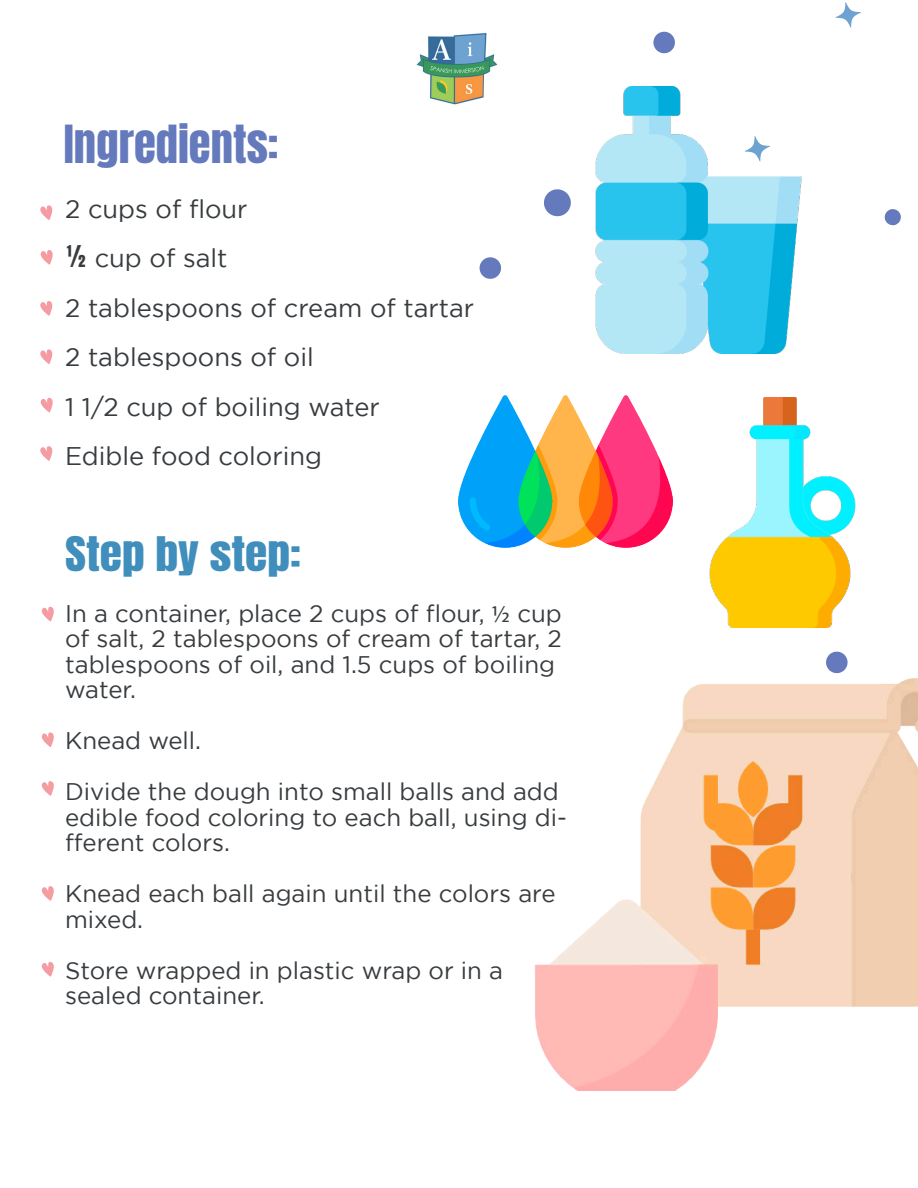
<style>
.page{position:relative;width:918px;height:1188px;background:#fff}
.page>*{position:absolute;margin:0;border:0;box-sizing:border-box;transform-origin:0 0}
.t1{font:44.7px "Anton";color:#647abc}
.t2{font:40.5px "Anton";color:#3f8ebc;scale:1.12 1}
.t3{font:25.5px/49.5px "Gotham";color:#383c3f}
.t4{font:24px/25.5px "Gotham";color:#383c3f}
.s1{font-family:"Anton"}
.s2{font-family:"Myriad Pro"}
</style>
<div class="page">
<img style="left:416px;top:33px;width:82px;height:72px">
<svg style="left:40px;top:250px;width:13px;height:15px"></svg>
<svg style="left:40px;top:349px;width:12px;height:15px"></svg>
<svg style="left:41px;top:606px;width:13px;height:16px"></svg>
<svg style="left:41px;top:732px;width:13px;height:15px"></svg>
<svg style="left:41px;top:781px;width:13px;height:15px"></svg>
<svg style="left:41px;top:886px;width:13px;height:15px"></svg>
<svg style="left:41px;top:962px;width:13px;height:15px"></svg>
<svg style="left:40px;top:397px;width:13px;height:16px"></svg>
<svg style="left:40px;top:446px;width:12px;height:15px"></svg>
<svg style="left:40px;top:301px;width:12px;height:15px"></svg>
<svg style="left:40px;top:205px;width:12px;height:15px"></svg>
<svg style="left:826px;top:651px;width:22px;height:23px"></svg>
<svg style="left:835px;top:2px;width:26px;height:26px"></svg>
<svg style="left:653px;top:31px;width:22px;height:23px"></svg>
<svg style="left:884px;top:209px;width:17px;height:17px"></svg>
<svg style="left:544px;top:189px;width:21px;height:28px"></svg>
<svg style="left:479px;top:257px;width:22px;height:22px"></svg>
<img style="left:535px;top:678px;width:383px;height:413px">
<img style="left:458px;top:395px;width:210px;height:153px">
<img style="left:565px;top:87px;width:237px;height:266px">
<img style="left:668px;top:398px;width:188px;height:230px">
<h1 class="t1" style="left:64px;top:122px;width:216px">Ingredients:</h1>
<p class="t3" style="left:65px;top:183px;width:411px">2 cups of flour<br><span class="s1">½</span> cup of salt<br>2 tablespoons of cream of tartar<br>2 tablespoons of oil<br>1 1/2 cup of boiling water<br>Edible food coloring</p>
<h2 class="t2" style="left:65px;top:533px;width:212px">Step by step:</h2>
<p class="t4" style="left:65px;top:600px;width:498px">In a container, place 2 cups of flour, <span class="s2">½</span> cup of salt, 2 tablespoons of cream of tartar, 2 tablespoons of oil, and 1.5 cups of boiling water.</p>
<p class="t4" style="left:65px;top:715px;width:495px;line-height:51px">Knead well.<br>Divide the dough into small balls and add</p>
<p class="t4" style="left:65px;top:804px;width:503px">edible food coloring to each ball, using di&shy;fferent colors.</p>
<p class="t4" style="left:65px;top:881px;width:492px">Knead each ball again until the colors are mixed.</p>
<p class="t4" style="left:65px;top:957px;width:440px">Store wrapped in plastic wrap or in a sealed container.</p>
</div>
